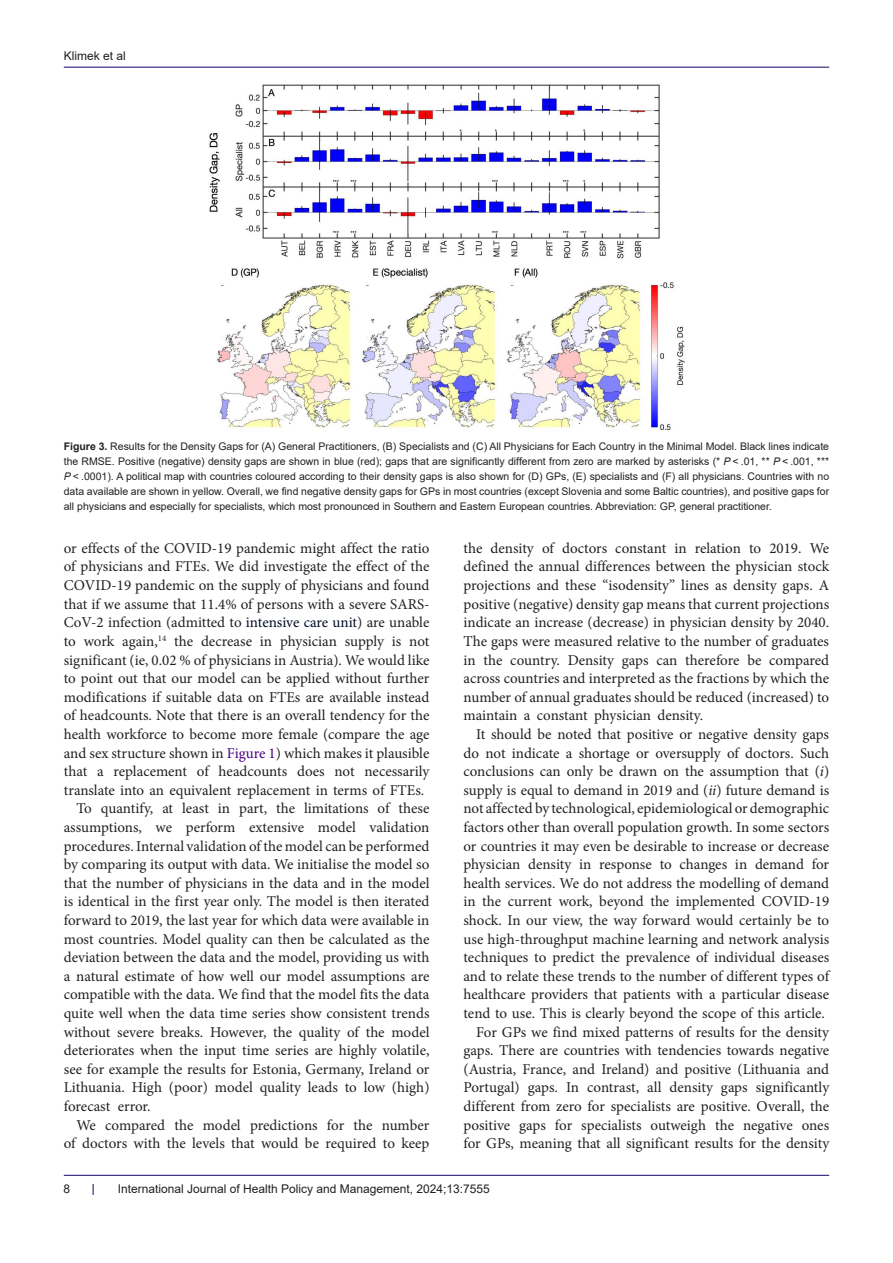
<style>
.page{position:relative;width:893px;height:1263px;background:#fff}
.page>*{position:absolute;margin:0;border:0;box-sizing:border-box;transform-origin:0 0}
.t1{font:15px/18.6px "Minion Pro";color:#231f20;text-align:justify}
.t2{font:12px "Arial";color:#231f20}
.t3{font:10.5px/15px "Arial";color:#231f20;text-align:justify}
.s1{font-weight:700}
.s2{font-style:italic}
.s3{color:#040c28}
.s4{color:#4b0082}
</style>
<div class="page">
<hr style="left:64px;top:67px;width:765px;height:1px;background:#190066">
<hr style="left:64px;top:1175px;width:765px;height:1px;background:#190066">
<img style="left:209px;top:84px;width:476px;height:347px">
<p class="t2" style="left:64px;top:48px;width:64px">Klimek et al</p>
<p class="t3" style="left:64px;top:439px;width:767px"><span class="s1">Figure 3.</span> Results for the Density Gaps for (A) General Practitioners, (B) Specialists and (C) All Physicians for Each Country in the Minimal Model. Black lines indicate the RMSE. Positive (negative) density gaps are shown in blue (red); gaps that are significantly different from zero are marked by asterisks (* <span class="s2">P</span> &lt; .01, ** <span class="s2">P</span> &lt; .001, *** <span class="s2">P</span> &lt; .0001). A political map with countries coloured according to their density gaps is also shown for (D) GPs, (E) specialists and (F) all physicians. Countries with no data available are shown in yellow. Overall, we find negative density gaps for GPs in most countries (except Slovenia and some Baltic countries), and positive gaps for all physicians and especially for specialists, which most pronounced in Southern and Eastern European countries. Abbreviation: GP, general practitioner.</p>
<p class="t1" style="left:64px;top:539px;width:367px">or effects of the COVID-19 pandemic might affect the ratio of physicians and FTEs. We did investigate the effect of the COVID-19 pandemic on the supply of physicians and found that if we assume that 11.4% of persons with a severe SARS-CoV-2 infection (admitted to <span class="s3">intensive care unit</span>) are unable to work again,<sup>14</sup> the decrease in physician supply is not significant (ie, 0.02 % of physicians in Austria). We would like to point out that our model can be applied without further modifications if suitable data on FTEs are available instead of headcounts. Note that there is an overall tendency for the health workforce to become more female (compare the age and sex structure shown in <span class="s4">Figure 1</span>) which makes it plausible that a replacement of headcounts does not necessarily translate into an equivalent replacement in terms of FTEs.</p>
<p class="t1" style="left:64px;top:799px;width:367px;text-indent:13px">To quantify, at least in part, the limitations of these assumptions, we perform extensive model validation procedures. Internal validation of the model can be performed by comparing its output with data. We initialise the model so that the number of physicians in the data and in the model is identical in the first year only. The model is then iterated forward to 2019, the last year for which data were available in most countries. Model quality can then be calculated as the deviation between the data and the model, providing us with a natural estimate of how well our model assumptions are compatible with the data. We find that the model fits the data quite well when the data time series show consistent trends without severe breaks. However, the quality of the model deteriorates when the input time series are highly volatile, see for example the results for Estonia, Germany, Ireland or Lithuania. High (poor) model quality leads to low (high) forecast error.</p>
<p class="t1" style="left:64px;top:1115px;width:367px;text-align:right">We compared the model predictions for the number of doctors with the levels that would be required to keep</p>
<p class="t1" style="left:463px;top:539px;width:367px">the density of doctors constant in relation to 2019. We defined the annual differences between the physician stock projections and these “isodensity” lines as density gaps. A positive (negative) density gap means that current projections indicate an increase (decrease) in physician density by 2040.<br>The gaps were measured relative to the number of graduates in the country. Density gaps can therefore be compared across countries and interpreted as the fractions by which the number of annual graduates should be reduced (increased) to maintain a constant physician density.</p>
<p class="t1" style="left:463px;top:725px;width:367px;text-indent:13px">It should be noted that positive or negative density gaps do not indicate a shortage or oversupply of doctors. Such conclusions can only be drawn on the assumption that (<span class="s2">i</span>) supply is equal to demand in 2019 and (<span class="s2">ii</span>) future demand is not affected by technological, epidemiological or demographic factors other than overall population growth. In some sectors or countries it may even be desirable to increase or decrease physician density in response to changes in demand for health services. We do not address the modelling of demand in the current work, beyond the implemented COVID-19 shock. In our view, the way forward would certainly be to use high-throughput machine learning and network analysis techniques to predict the prevalence of individual diseases and to relate these trends to the number of different types of healthcare providers that patients with a particular disease tend to use. This is clearly beyond the scope of this article.</p>
<p class="t1" style="left:463px;top:1022px;width:367px;text-indent:13px">For GPs we find mixed patterns of results for the density gaps. There are countries with tendencies towards negative (Austria, France, and Ireland) and positive (Lithuania and Portugal) gaps. In contrast, all density gaps significantly different from zero for specialists are positive. Overall, the positive gaps for specialists outweigh the negative ones for GPs, meaning that all significant results for the density</p>
<p class="t2" style="left:64px;top:1180px;width:8px">8</p>
<p class="t2" style="left:118px;top:1180px;width:374px">International Journal of Health Policy and Management, 2024;13:7555</p>
</div>
